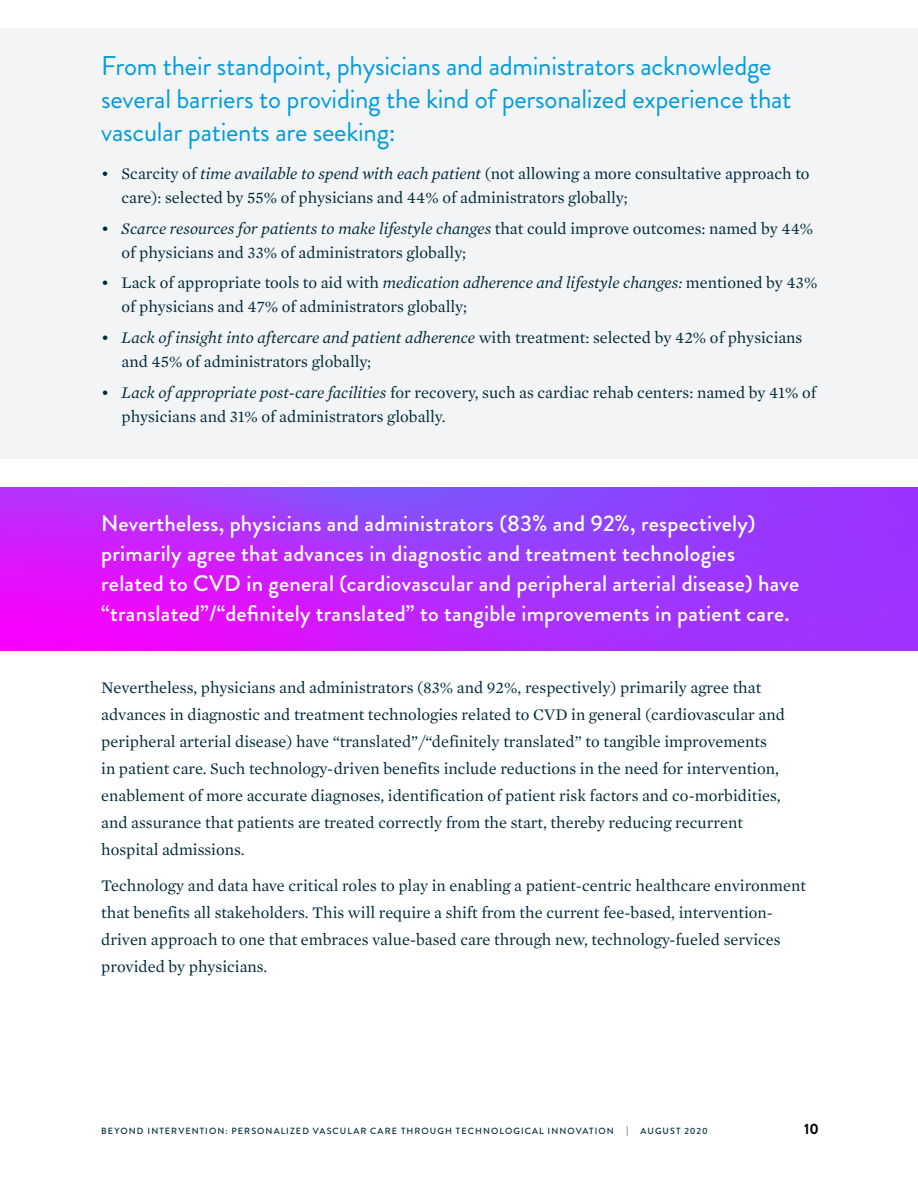
<style>
.page{position:relative;width:918px;height:1188px;background:#fff}
.page>*{position:absolute;margin:0;border:0;box-sizing:border-box;transform-origin:0 0}
.t1{font:27px/33px "Brandon Grotesque";letter-spacing:-.01em;color:#009cde}
.Gradient_Call_Out{font:500 22.5px/30px "Brandon Grotesque";letter-spacing:.01em;color:#fff}
.Body_text{font:16.5px/27px "Mercury Text G1";color:#012a3a}
.t2{font:700 15px "Brandon Grotesque";color:#000}
.t3{font:500 9px "Brandon Grotesque";letter-spacing:.12em;color:#012a3a}
.s1{font-style:italic}
</style>
<div class="page">
<div style="left:0;top:29px;width:918px;height:430px;background:#f2f4f5"></div>
<svg style="left:0;top:488px;width:918px;height:162px;background:#b02dfc"></svg>
<h2 class="t1" style="left:101px;top:50px;width:692px">From their standpoint, physicians and administrators acknowledge several barriers to providing the kind of personalized experience that vascular patients are seeking:</h2>
<p class="Body_text" style="left:122px;top:161px;width:690px;line-height:24px;text-indent:-20px">• Scarcity of <span class="s1">time available to spend with each patient</span> (not allowing a more consultative approach to care): selected by 55% of physicians and 44% of administrators globally;</p>
<p class="Body_text" style="left:122px;top:215px;width:693px;line-height:24px;text-indent:-20px"><span class="s1">• Scarce resources for patients to make lifestyle changes</span> that could improve outcomes: named by 44% of physicians and 33% of administrators globally;</p>
<p class="Body_text" style="left:122px;top:270px;width:697px;line-height:24px;text-indent:-20px">• Lack of appropriate tools to aid with <span class="s1">medication adherence and lifestyle changes:</span> mentioned by 43% of physicians and 47% of administrators globally;</p>
<p class="Body_text" style="left:122px;top:325px;width:682px;line-height:24px;text-indent:-20px"><span class="s1">• Lack of insight into aftercare and patient adherence</span> with treatment: selected by 42% of physicians and 45% of administrators globally;</p>
<p class="Body_text" style="left:122px;top:380px;width:696px;line-height:24px;text-indent:-20px"><span class="s1">• Lack of appropriate post-care facilities</span> for recovery, such as cardiac rehab centers: named by 41% of physicians and 31% of administrators globally.</p>
<p class="Gradient_Call_Out" style="left:101px;top:509px;width:699px">Nevertheless, physicians and administrators (83% and 92%, respectively) primarily agree that advances in diagnostic and treatment technologies related to CVD in general (cardiovascular and peripheral arterial disease) have “translated”/“definitely translated” to tangible improvements in patient care.</p>
<p class="Body_text" style="left:101px;top:673px;width:685px">Nevertheless, physicians and administrators (83% and 92%, respectively) primarily agree that advances in diagnostic and treatment technologies related to CVD in general (cardiovascular and peripheral arterial disease) have “translated”/“definitely translated” to tangible improvements in patient care. Such technology-driven benefits include reductions in the need for intervention, enablement of more accurate diagnoses, identification of patient risk factors and co-morbidities, and assurance that patients are treated correctly from the start, thereby reducing recurrent hospital admissions.</p>
<p class="Body_text" style="left:101px;top:871px;width:706px">Technology and data have critical roles to play in enabling a patient-centric healthcare environment that benefits all stakeholders. This will require a shift from the current fee-based, intervention&shy;driven approach to one that embraces value-based care through new, technology-fueled services provided by physicians.</p>
<p class="t3" style="left:101px;top:1125px;width:514px">BEYOND INTERVENTION: PERSONALIZED VASCULAR CARE THROUGH TECHNOLOGICAL INNOVATION</p>
<p class="t3" style="left:626px;top:1125px;width:3px">|</p>
<p class="t3" style="left:641px;top:1125px;width:69px">AUGUST 2020</p>
<p class="t2" style="left:804px;top:1118px;width:16px">10</p>
</div>
